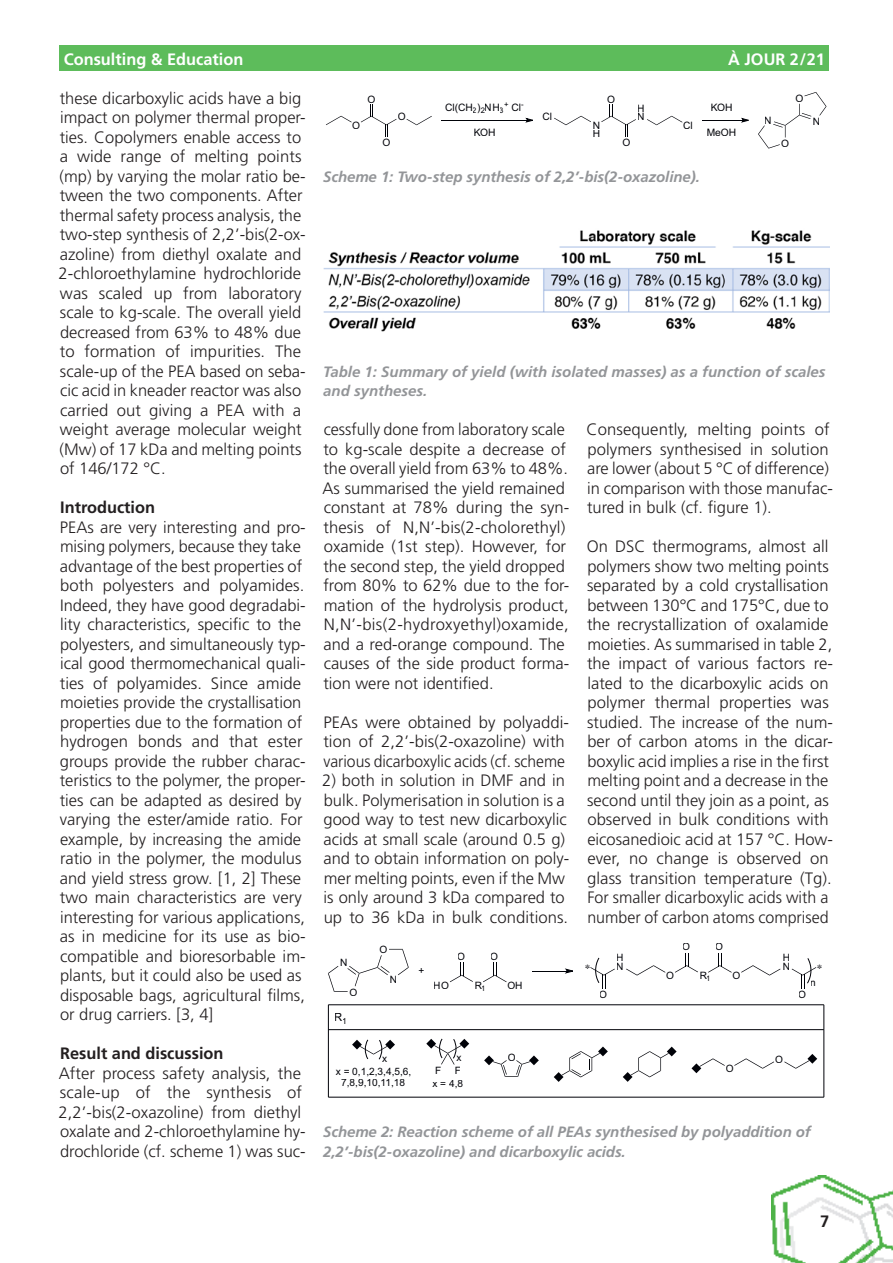
<style>
.page{position:relative;width:893px;height:1263px;background:#fff}
.page>*{position:absolute;margin:0;border:0;box-sizing:border-box;transform-origin:0 0}
.Grundschrift_Normal{font:300 16.5px/19.5px "Frutiger LT Std";color:#231f20}
.Grundschrift_Normal-2{font:700 16.5px "Frutiger LT Std";color:#231f20}
.t1{font:700 16.5px "Frutiger LT Std";color:#fff}
.Bildlegende{font:italic 700 15px/19.5px "Frutiger LT Std";letter-spacing:-.005em;color:#939598}
.t2{font:11.25px "Arial";color:#000208}
.t3{font:10.2px/8.4px "Arial";color:#000208}
.t4{font:7.65px "Arial";color:#000208}
.s1{font-size:10.2px}
</style>
<div class="page">
<img style="left:772px;top:1175px;width:121px;height:88px">
<div style="left:60px;top:45px;width:769px;height:26px;background:#5dbc5b"></div>
<svg style="left:361px;top:105px;width:36px;height:32px"></svg>
<svg style="left:406px;top:116px;width:26px;height:9px"></svg>
<svg style="left:326px;top:116px;width:26px;height:9px"></svg>
<hr style="left:441px;top:120px;width:86px;height:1px;background:#000208">
<svg style="left:527px;top:119px;width:6px;height:3px"></svg>
<svg style="left:758px;top:92px;width:68px;height:57px"></svg>
<hr style="left:702px;top:120px;width:41px;height:1px;background:#000208">
<svg style="left:742px;top:119px;width:6px;height:3px"></svg>
<svg style="left:601px;top:105px;width:35px;height:32px"></svg>
<svg style="left:647px;top:116px;width:35px;height:9px"></svg>
<svg style="left:554px;top:116px;width:37px;height:9px"></svg>
<svg style="left:328px;top:949px;width:81px;height:43px"></svg>
<hr style="left:532px;top:971px;width:35px;height:1px;background:#000208">
<svg style="left:566px;top:969px;width:7px;height:4px"></svg>
<svg style="left:483px;top:962px;width:24px;height:20px"></svg>
<svg style="left:450px;top:962px;width:23px;height:20px"></svg>
<svg style="left:626px;top:965px;width:39px;height:10px"></svg>
<svg style="left:741px;top:965px;width:39px;height:10px"></svg>
<svg style="left:675px;top:953px;width:23px;height:20px"></svg>
<svg style="left:708px;top:953px;width:24px;height:20px"></svg>
<svg style="left:352px;top:1039px;width:43px;height:21px"></svg>
<svg style="left:484px;top:1055px;width:55px;height:22px"></svg>
<svg style="left:554px;top:1046px;width:54px;height:36px"></svg>
<svg style="left:623px;top:1046px;width:54px;height:36px"></svg>
<svg style="left:734px;top:1058px;width:40px;height:11px"></svg>
<svg style="left:691px;top:1058px;width:34px;height:15px"></svg>
<svg style="left:784px;top:1054px;width:33px;height:15px"></svg>
<svg style="left:426px;top:1038px;width:43px;height:27px"></svg>
<hr style="left:328px;top:1029px;width:496px;height:1px;background:#000208">
<svg style="left:823px;top:1005px;width:1px;height:25px"></svg>
<hr style="left:328px;top:1004px;width:496px;height:1px;background:#000208">
<hr style="left:328px;top:1005px;width:1px;height:92px;background:#000208">
<hr style="left:328px;top:1097px;width:496px;height:1px;background:#000208">
<hr style="left:823px;top:1030px;width:1px;height:67px;background:#000208">
<img style="left:323px;top:230px;width:506px;height:102px">
<svg style="left:590px;top:957px;width:25px;height:32px"></svg>
<svg style="left:792px;top:958px;width:25px;height:31px"></svg>
<p class="t1" style="left:64px;top:49px;width:181px">Consulting &amp; Education</p>
<p class="t1" style="left:728px;top:49px;width:98px">À JOUR 2/21</p>
<p class="Grundschrift_Normal" style="left:59px;top:88px;width:249px">these dicarboxylic acids have a big impact on polymer thermal proper&shy;ties. Copolymers enable access to a wide range of melting points (mp) by varying the molar ratio be&shy;tween the two components. After thermal safety process analysis, the two-step synthesis of 2,2’-bis(2-ox&shy;azoline) from diethyl oxalate and<br>2-chloroethylamine hydrochloride was scaled up from laboratory scale to kg-scale. The overall yield decreased from 63% to 48% due to formation of impurities. The scale-up of the PEA based on seba&shy;cic acid in kneader reactor was also carried out giving a PEA with a weight average molecular weight (Mw) of 17 kDa and melting points of 146/172 °C.</p>
<p class="Grundschrift_Normal-2" style="left:60px;top:498px;width:96px">Introduction</p>
<p class="Grundschrift_Normal" style="left:60px;top:517px;width:247px">PEAs are very interesting and pro&shy;mising polymers, because they take advantage of the best properties of both polyesters and polyamides.<br>Indeed, they have good degradabi&shy;lity characteristics, specific to the polyesters, and simultaneously typ&shy;ical good thermomechanical quali&shy;ties of polyamides. Since amide moieties provide the crystallisation properties due to the formation of hydrogen bonds and that ester groups provide the rubber charac&shy;teristics to the polymer, the proper&shy;ties can be adapted as desired by varying the ester/amide ratio. For example, by increasing the amide ratio in the polymer, the modulus and yield stress grow. [1, 2] These two main characteristics are very interesting for various applications, as in medicine for its use as bio&shy;compatible and bioresorbable im&shy;plants, but it could also be used as disposable bags, agricultural films, or drug carriers. [3, 4]</p>
<p class="Grundschrift_Normal-2" style="left:60px;top:1044px;width:165px">Result and discussion</p>
<p class="Grundschrift_Normal" style="left:59px;top:1063px;width:249px">After process safety analysis, the scale-up of the synthesis of 2,2’-bis(2-oxazoline) from diethyl oxalate and 2-chloroethylamine hy&shy;drochloride (cf. scheme 1) was suc-</p>
<p class="t3" style="left:795px;top:94px;width:9px">O</p>
<p class="t3" style="left:367px;top:95px;width:9px">O</p>
<p class="t3" style="left:607px;top:95px;width:9px">O</p>
<p class="t3" style="left:445px;top:103px;width:61px">Cl(CH<sub>2</sub>)<sub>2</sub>NH<sub>3</sub></p>
<p class="t4" style="left:504px;top:100px;width:21px">+ <span class="s1">Cl</span>-</p>
<p class="t3" style="left:473px;top:128px;width:24px">KOH</p>
<p class="t3" style="left:638px;top:104px;width:9px">H</p>
<p class="t3" style="left:710px;top:103px;width:24px">KOH</p>
<p class="t3" style="left:638px;top:112px;width:9px">N</p>
<p class="t3" style="left:398px;top:112px;width:9px">O</p>
<p class="t3" style="left:542px;top:112px;width:11px">Cl</p>
<p class="t3" style="left:765px;top:116px;width:9px">N</p>
<p class="t3" style="left:812px;top:117px;width:9px">N</p>
<p class="t3" style="left:352px;top:121px;width:9px">O</p>
<p class="t3" style="left:683px;top:121px;width:11px">Cl</p>
<p class="t3" style="left:592px;top:121px;width:9px">N<br>H</p>
<p class="t3" style="left:707px;top:128px;width:31px">MeOH</p>
<p class="t3" style="left:382px;top:139px;width:9px">O</p>
<p class="t3" style="left:622px;top:139px;width:9px">O</p>
<p class="t3" style="left:781px;top:139px;width:9px">O</p>
<p class="Bildlegende" style="left:323px;top:167px;width:378px">Scheme 1: Two-step synthesis of 2,2’-bis(2-oxazoline).</p>
<p class="Bildlegende" style="left:323px;top:362px;width:504px">Table 1: Summary of yield (with isolated masses) as a function of scales and syntheses.</p>
<p class="Grundschrift_Normal" style="left:322px;top:420px;width:248px">cessfully done from laboratory scale to kg-scale despite a decrease of the overall yield from 63% to 48%.<br>As summarised the yield remained constant at 78% during the syn&shy;thesis of N,N’-bis(2-cholorethyl) oxamide (1st step). However, for the second step, the yield dropped from 80% to 62% due to the for&shy;mation of the hydrolysis product,<br>N,N’-bis(2-hydroxyethyl)oxamide, and a red-orange compound. The causes of the side product forma&shy;tion were not identified.</p>
<p class="Grundschrift_Normal" style="left:323px;top:712px;width:247px">PEAs were obtained by polyaddi&shy;tion of 2,2’-bis(2-oxazoline) with various dicarboxylic acids (cf. scheme</p>
<p class="Grundschrift_Normal" style="left:322px;top:771px;width:249px">2) both in solution in DMF and in bulk. Polymerisation in solution is a good way to test new dicarboxylic acids at small scale (around 0.5 g) and to obtain information on poly&shy;mer melting points, even if the Mw is only around 3 kDa compared to up to 36 kDa in bulk conditions.</p>
<p class="Grundschrift_Normal" style="left:587px;top:420px;width:248px">Consequently, melting points of polymers synthesised in solution are lower (about 5 °C of difference) in comparison with those manufac&shy;tured in bulk (cf. figure 1).</p>
<p class="Grundschrift_Normal" style="left:587px;top:537px;width:248px">On DSC thermograms, almost all polymers show two melting points separated by a cold crystallisation between 130°C and 175°C, due to the recrystallization of oxalamide moieties. As summarised in table 2, the impact of various factors re&shy;lated to the dicarboxylic acids on polymer thermal properties was studied. The increase of the num&shy;ber of carbon atoms in the dicar&shy;boxylic acid implies a rise in the first melting point and a decrease in the second until they join as a point, as observed in bulk conditions with eicosanedioic acid at 157 °C. How&shy;ever, no change is observed on glass transition temperature (Tg).<br>For smaller dicarboxylic acids with a number of carbon atoms comprised</p>
<p class="t3" style="left:683px;top:943px;width:9px">O</p>
<p class="t3" style="left:716px;top:943px;width:9px">O</p>
<p class="t3" style="left:379px;top:945px;width:9px">O</p>
<p class="t3" style="left:458px;top:952px;width:9px">O</p>
<p class="t3" style="left:491px;top:952px;width:9px">O</p>
<p class="t3" style="left:617px;top:953px;width:9px">H<br>N</p>
<p class="t3" style="left:782px;top:953px;width:9px">H<br>N</p>
<p class="t3" style="left:340px;top:958px;width:9px">N</p>
<p class="t3" style="left:418px;top:966px;width:7px">+</p>
<p class="t3" style="left:666px;top:971px;width:9px">O</p>
<p class="t3" style="left:732px;top:971px;width:9px">O</p>
<p class="t3" style="left:700px;top:971px;width:13px">R<sub>1</sub></p>
<p class="t3" style="left:389px;top:975px;width:9px">N</p>
<p class="t3" style="left:811px;top:978px;width:7px">n</p>
<p class="t3" style="left:434px;top:981px;width:17px">HO</p>
<p class="t3" style="left:507px;top:981px;width:17px">OH</p>
<p class="t3" style="left:475px;top:981px;width:13px">R<sub>1</sub></p>
<p class="t3" style="left:349px;top:988px;width:9px">O</p>
<p class="t3" style="left:600px;top:990px;width:9px">O</p>
<p class="t3" style="left:799px;top:990px;width:9px">O</p>
<p class="t2" style="left:335px;top:1011px;width:14px">R<sub>1</sub></p>
<p class="t3" style="left:508px;top:1053px;width:9px">O</p>
<p class="t3" style="left:775px;top:1055px;width:9px">O</p>
<p class="t3" style="left:456px;top:1053px;width:7px">x</p>
<p class="t3" style="left:336px;top:1052px;width:77px;line-height:12.8px;text-indent:47px">x<br>x = 0,1,2,3,4,5,6,</p>
<p class="t3" style="left:341px;top:1079px;width:65px">7,8,9,10,11,18</p>
<p class="t3" style="left:726px;top:1064px;width:9px">O</p>
<p class="t3" style="left:435px;top:1066px;width:8px">F</p>
<p class="t3" style="left:454px;top:1066px;width:8px">F</p>
<p class="t3" style="left:432px;top:1079px;width:32px">x = 4,8</p>
<p class="Bildlegende" style="left:323px;top:1122px;width:489px">Scheme 2: Reaction scheme of all PEAs synthesised by polyaddition of<br>2,2’-bis(2-oxazoline) and dicarboxylic acids.</p>
<p class="Grundschrift_Normal-2" style="left:820px;top:1212px;width:11px">7</p>
</div>
